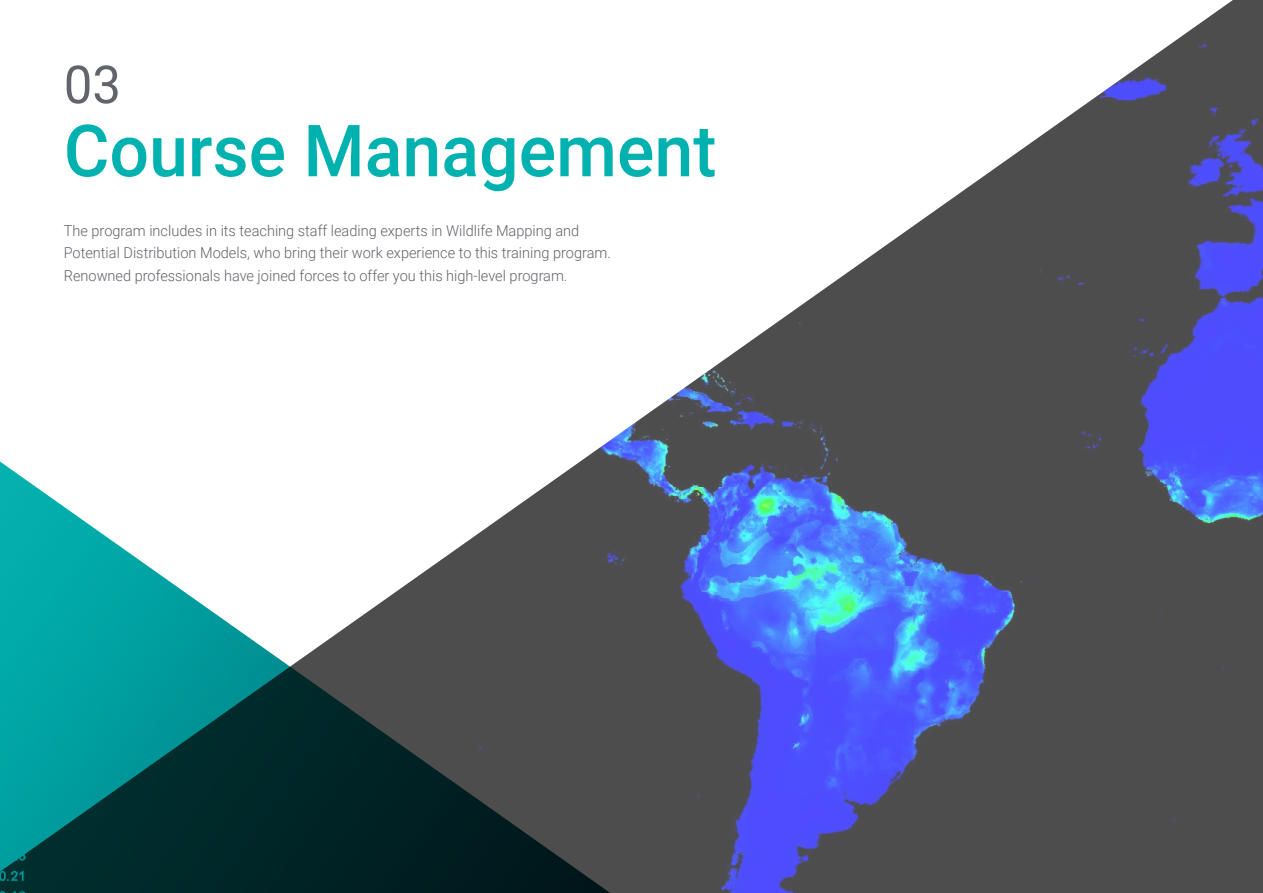
<style>
.page{position:relative;width:1263px;height:893px;background:#fff}
.page>*{position:absolute;margin:0;border:0;box-sizing:border-box;transform-origin:0 0}
.t1{font:500 72px "Roboto";color:#00b2af}
.t2{font:52.5px "Roboto";color:#61646a}
.t3{font:300 15px/22.5px "Roboto";color:#61646a}
</style>
<div class="page">
<img style="left:602px;top:0;width:661px;height:893px">
<svg style="left:0;top:446px;width:640px;height:447px"></svg>
<h2 class="t2" style="left:64px;top:48px;width:59px">03</h2>
<h1 class="t1" style="left:64px;top:100px;width:654px">Course Management</h1>
<p class="t3" style="left:64px;top:218px;width:549px">The program includes in its teaching staff leading experts in Wildlife Mapping and<br>Potential Distribution Models, who bring their work experience to this training program.<br>Renowned professionals have joined forces to offer you this high-level program.</p>
</div>
